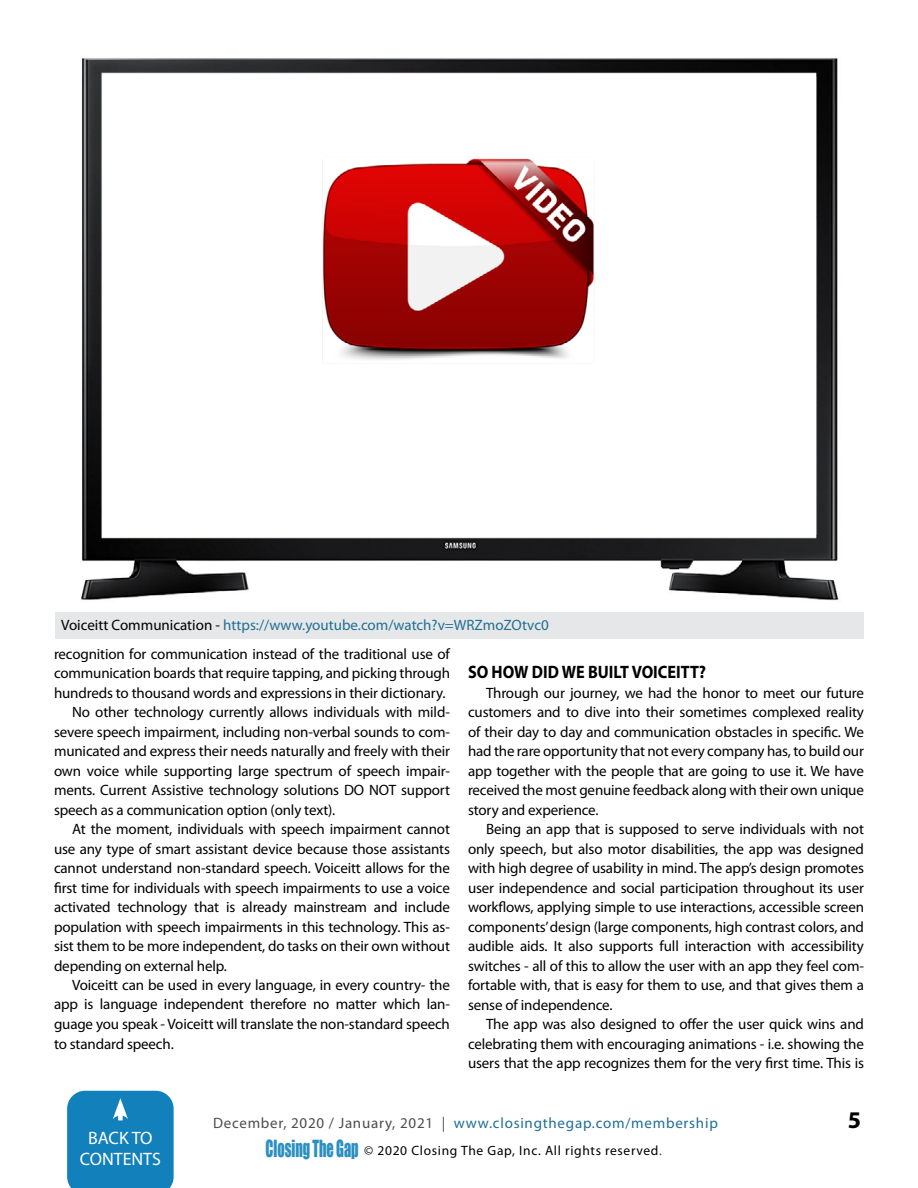
<style>
.page{position:relative;width:918px;height:1188px;background:#fff}
.page>*{position:absolute;margin:0;border:0;box-sizing:border-box;transform-origin:0 0}
.t1{font:700 24px "Myriad";color:#000}
.t2{font:700 18px "Myriad";color:#000;scale:.9 1}
.t3{font:18px/21px "Myriad";color:#fff;text-align:center}
.t4{font:15px/19.5px "Myriad Pro";letter-spacing:-.01em;color:#000;text-align:justify}
.t5{font:15px "Myriad Pro";letter-spacing:.01em;color:#206f94}
.t6{font:15px "Myriad Pro";letter-spacing:.05em;color:#206f94}
.t7{font:13.5px "Myriad Pro";letter-spacing:.05em;color:#000}
.s1{color:#000}
.s2{color:#4d4d4f}
.s3{font-family:"Myriad";color:#4d4d4f}
.s4{font-family:"Impact";font-size:21.75px;color:#2b8fbf}
</style>
<div class="page">
<div style="left:67px;top:1091px;width:107px;height:97px;background:#1280bb"></div>
<img style="left:80px;top:57px;width:759px;height:544px">
<div style="left:55px;top:613px;width:809px;height:26px;background:#e6e7e8"></div>
<p class="t5" style="left:61px;top:616px;width:489px"><span class="s1">Voiceitt Communication -</span> https://www.youtube.com/watch?v=WRZmoZOtvc0</p>
<p class="t4" style="left:54px;top:643px;width:398px">recognition for communication instead of the traditional use of</p>
<p class="t4" style="left:54px;top:663px;width:398px">communication boards that require tapping, and picking through</p>
<p class="t4" style="left:54px;top:682px;width:393px">hundreds to thousand words and expressions in their dictionary.</p>
<p class="t4" style="left:72px;top:702px;width:379px">No other technology currently allows individuals with mild-</p>
<p class="t4" style="left:54px;top:721px;width:398px">severe speech impairment, including non-verbal sounds to com-</p>
<p class="t4" style="left:54px;top:741px;width:398px">municated and express their needs naturally and freely with their</p>
<p class="t4" style="left:54px;top:760px;width:397px">own voice while supporting large spectrum of speech impair-</p>
<p class="t4" style="left:54px;top:780px;width:397px">ments. Current Assistive technology solutions DO NOT support</p>
<p class="t4" style="left:54px;top:799px;width:283px">speech as a communication option (only text).</p>
<p class="t4" style="left:72px;top:819px;width:380px">At the moment, individuals with speech impairment cannot</p>
<p class="t4" style="left:54px;top:838px;width:397px">use any type of smart assistant device because those assistants</p>
<p class="t4" style="left:54px;top:858px;width:398px">cannot understand non-standard speech. Voiceitt allows for the</p>
<p class="t4" style="left:54px;top:877px;width:397px">first time for individuals with speech impairments to use a voice</p>
<p class="t4" style="left:54px;top:897px;width:398px">activated technology that is already mainstream and include</p>
<p class="t4" style="left:54px;top:916px;width:398px">population with speech impairments in this technology. This as-</p>
<p class="t4" style="left:54px;top:936px;width:398px">sist them to be more independent, do tasks on their own without</p>
<p class="t4" style="left:54px;top:955px;width:174px">depending on external help.</p>
<p class="t4" style="left:72px;top:975px;width:380px">Voiceitt can be used in every language, in every country- the</p>
<p class="t4" style="left:54px;top:994px;width:398px">app is language independent therefore no matter which lan-</p>
<p class="t4" style="left:54px;top:1014px;width:397px">guage you speak - Voiceitt will translate the non-standard speech</p>
<p class="t4" style="left:54px;top:1033px;width:121px">to standard speech.</p>
<p class="t2" style="left:468px;top:663px;width:266px">SO HOW DID WE BUILT VOICEITT?</p>
<p class="t4" style="left:468px;top:682px;width:398px;text-indent:18px">Through our journey, we had the honor to meet our future customers and to dive into their sometimes complexed reality of their day to day and communication obstacles in specific. We had the rare opportunity that not every company has, to build our app together with the people that are going to use it. We have received the most genuine feedback along with their own unique story and experience.</p>
<p class="t4" style="left:468px;top:819px;width:398px;text-indent:18px">Being an app that is supposed to serve individuals with not only speech, but also motor disabilities, the app was designed with high degree of usability in mind. The app’s design promotes user independence and social participation throughout its user workflows, applying simple to use interactions, accessible screen components’ design (large components, high contrast colors, and audible aids. It also supports full interaction with accessibility switches - all of this to allow the user with an app they feel com&shy;fortable with, that is easy for them to use, and that gives them a sense of independence.</p>
<p class="t4" style="left:468px;top:1014px;width:398px;text-indent:18px">The app was also designed to offer the user quick wins and celebrating them with encouraging animations - i.e. showing the users that the app recognizes them for the very first time. This is</p>
<p class="t3" style="left:80px;top:1129px;width:83px">BACK TO<br>CONTENTS</p>
<p class="t6" style="left:213px;top:1113px;width:506px"><span class="s2">December, 2020 / January, 2021</span> <span class="s3">|</span> www.closingthegap.com/membership</p>
<h1 class="t1" style="left:848px;top:1107px;width:15px">5</h1>
<p class="t7" style="left:266px;top:1142px;width:398px"><span class="s4">ClosingTheGap</span> © 2020 Closing The Gap, Inc. All rights reserved<span class="s2">.</span></p>
</div>
